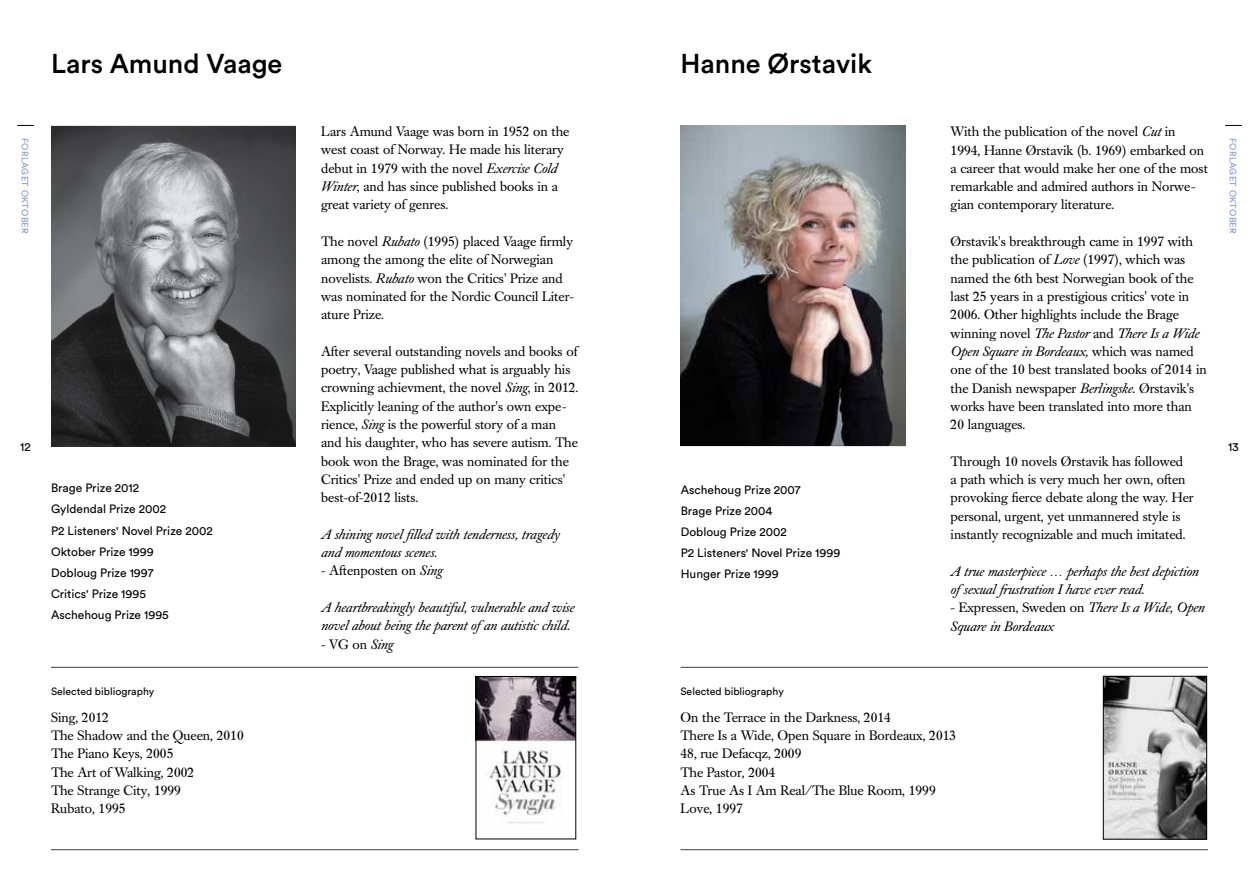
<style>
.page{position:relative;width:1259px;height:893px;background:#fff}
.page>*{position:absolute;margin:0;border:0;box-sizing:border-box;transform-origin:0 0}
.t1{font:500 27px "Circular Std";color:#000}
.t2{font:13.5px/18.3px "Caslon Book BE";color:#000}
.t3{font:italic 13.5px/18.3px "Caslon Book BE";color:#000}
.t4{font:12px/21px "Circular Std";color:#000}
.t5{font:10.5px "Circular Std";color:#000}
.t6{font:9px "Circular Std";letter-spacing:.04em;color:#8298cd}
.s1{font-style:italic}
.s2{font-style:normal}
</style>
<div class="page">
<svg style="left:17px;top:125px;width:17px;height:1px"></svg>
<svg style="left:1225px;top:125px;width:16px;height:1px"></svg>
<img style="left:51px;top:126px;width:244px;height:320px">
<hr style="left:51px;top:849px;width:527px;height:1px;background:#414042">
<hr style="left:680px;top:849px;width:528px;height:1px;background:#414042">
<hr style="left:51px;top:667px;width:527px;height:1px;background:#414042">
<hr style="left:680px;top:667px;width:528px;height:1px;background:#414042">
<img style="left:680px;top:125px;width:225px;height:321px">
<img style="left:1105px;top:678px;width:99px;height:159px">
<div style="left:1103px;top:676px;width:103px;height:163px;border:1px solid #000"></div>
<img style="left:478px;top:678px;width:96px;height:146px">
<div style="left:476px;top:676px;width:100px;height:163px;border:1px solid #000"></div>
<h1 class="t1" style="left:51px;top:46px;width:233px">Lars Amund Vaage</h1>
<h1 class="t1" style="left:680px;top:46px;width:193px">Hanne Ørstavik</h1>
<p class="t2" style="left:321px;top:123px;width:250px">Lars Amund Vaage was born in 1952 on the</p>
<p class="t2" style="left:950px;top:123px;width:259px">With the publication of the novel <span class="s1">Cut</span> in 1994, Hanne Ørstavik (b. 1969) embarked on a career that would make her one of the most remarkable and admired authors in Norwe&shy;gian contemporary literature.</p>
<p class="t2" style="left:950px;top:233px;width:257px">Ørstavik's breakthrough came in 1997 with the publication of <span class="s1">Love</span> (1997), which was named the 6th best Norwegian book of the last 25 years in a prestigious critics' vote in 2006. Other highlights include the Brage winning novel <span class="s1">The Pastor</span> and <span class="s1">There Is a Wide Open Square in Bordeaux,</span> which was named one of the 10 best translated books of 2014 in the Danish newspaper <span class="s1">Berlingske</span>. Ørstavik's works have been translated into more than 20 languages.</p>
<p class="t2" style="left:950px;top:452px;width:244px">Through 10 novels Ørstavik has followed<br>a path which is very much her own, often provoking fierce debate along the way. Her personal, urgent, yet unmannered style is instantly recognizable and much imitated.</p>
<p class="t3" style="left:950px;top:562px;width:249px">A true masterpiece … perhaps the best depiction ofsexual frustration I have ever read.</p>
<p class="t3" style="left:950px;top:599px;width:256px"><span class="s2">- Expressen, Sweden on</span> There Is a Wide, Open<br>Square in Bordeaux</p>
<p class="t6" style="left:30px;top:138px;width:97px;rotate:90deg">FORLAGET OKTOBER</p>
<p class="t6" style="left:1238px;top:138px;width:97px;rotate:90deg">FORLAGET OKTOBER</p>
<p class="t2" style="left:321px;top:141px;width:244px">west coast of Norway. He made his literary debut in 1979 with the novel <span class="s1">Exercise Cold Winter</span>, and has since published books in a great variety of genres.</p>
<p class="t2" style="left:321px;top:233px;width:254px">The novel <span class="s1">Rubato</span> (1995) placed Vaage firmly among the among the elite of Norwegian novelists. <span class="s1">Rubato</span> won the Critics' Prize and was nominated for the Nordic Council Liter&shy;ature Prize.</p>
<p class="t2" style="left:321px;top:342px;width:259px">After several outstanding novels and books of poetry, Vaage published what is arguably his crowning achievment, the novel <span class="s1">Sing</span>, in 2012.<br>Explicitly leaning of the author's own expe&shy;rience, <span class="s1">Sing</span> is the powerful story of a man and his daughter, who has severe autism. The book won the Brage, was nominated for the Critics' Prize and ended up on many critics' best-of-2012 lists.</p>
<p class="t3" style="left:321px;top:525px;width:240px">A shining novel filled with tenderness, tragedy and momentous scenes.</p>
<p class="t2" style="left:321px;top:562px;width:123px">- Aftenposten on <span class="s1">Sing</span></p>
<p class="t3" style="left:321px;top:599px;width:255px">A heartbreakingly beautiful, vulnerable and wise novel about being the parent ofan autistic child.</p>
<p class="t2" style="left:321px;top:635px;width:74px">- VG on <span class="s1">Sing</span></p>
<p class="t4" style="left:20px;top:436px;width:12px">12</p>
<p class="t4" style="left:1228px;top:436px;width:12px">13</p>
<p class="t4" style="left:51px;top:478px;width:163px">Brage Prize 2012<br>Gyldendal Prize 2002<br>P2 Listeners' Novel Prize 2002<br>Oktober Prize 1999<br>Dobloug Prize 1997<br>Critics' Prize 1995<br>Aschehoug Prize 1995</p>
<p class="t4" style="left:681px;top:479px;width:161px">Aschehoug Prize 2007<br>Brage Prize 2004<br>Dobloug Prize 2002<br>P2 Listeners' Novel Prize 1999<br>Hunger Prize 1999</p>
<p class="t5" style="left:51px;top:685px;width:105px">Selected bibliography</p>
<p class="t5" style="left:680px;top:685px;width:105px">Selected bibliography</p>
<p class="t2" style="left:51px;top:708px;width:194px">Sing, 2012<br>The Shadow and the Queen, 2010<br>The Piano Keys, 2005<br>The Art of Walking, 2002<br>The Strange City, 1999<br>Rubato, 1995</p>
<p class="t2" style="left:680px;top:708px;width:277px">On the Terrace in the Darkness, 2014<br>There Is a Wide, Open Square in Bordeaux, 2013<br>48, rue Defacqz, 2009<br>The Pastor, 2004<br>As True As I Am Real/The Blue Room, 1999<br>Love, 1997</p>
</div>
